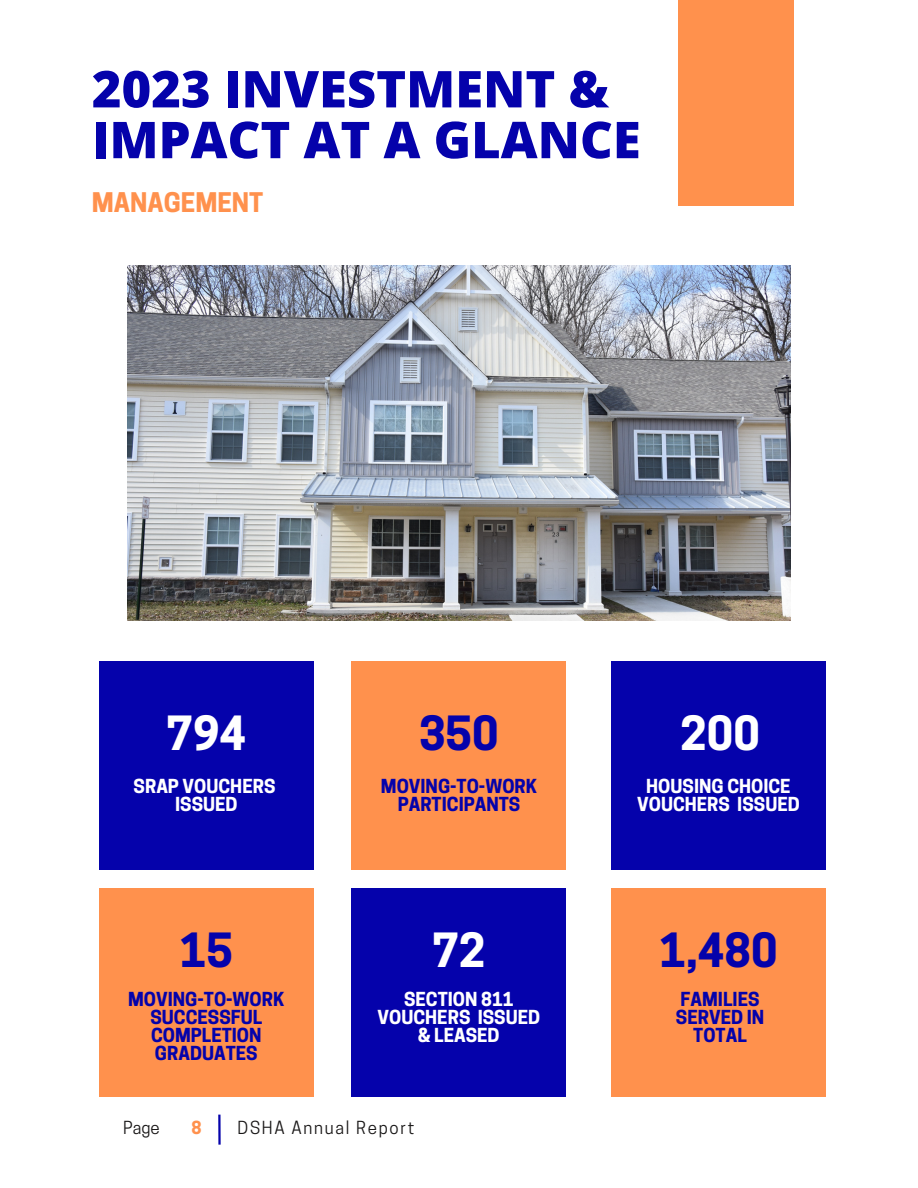
<style>
.page{position:relative;width:918px;height:1188px;background:#fff}
.page>*{position:absolute;margin:0;border:0;box-sizing:border-box;transform-origin:0 0}
.t1{font:800 50.85px/50.8px "Open Sans";color:#0502ab}
.t2{font:700 44.25px "Cooper Hewitt";color:#0502ab}
.t3{font:700 44.25px "Cooper Hewitt";color:#fff}
.t4{font:700 25.35px "Cooper Hewitt";color:#ff914d}
.t5{font:700 18.15px/18px "Cooper Hewitt";color:#0502ab;text-align:center}
.t6{font:700 18.15px/18px "Cooper Hewitt";color:#fff;text-align:center}
.t7{font:16.95px "Cooper Hewitt";letter-spacing:.1em;color:#191717}
.t8{font:700 16.95px "Cooper Hewitt";color:#ff914d}
</style>
<div class="page">
<div style="left:678px;top:0;width:115px;height:206px;background:#ff914d"></div>
<hr style="left:218px;top:1115px;width:3px;height:30px;background:#0502ab">
<div style="left:99px;top:662px;width:215px;height:208px;background:#0502ab"></div>
<div style="left:352px;top:662px;width:214px;height:208px;background:#ff914d"></div>
<div style="left:611px;top:662px;width:215px;height:208px;background:#0502ab"></div>
<div style="left:99px;top:888px;width:215px;height:208px;background:#ff914d"></div>
<div style="left:351px;top:888px;width:215px;height:208px;background:#0502ab"></div>
<div style="left:611px;top:888px;width:215px;height:208px;background:#ff914d"></div>
<img style="left:128px;top:266px;width:662px;height:354px">
<h4 class="t1" style="left:92px;top:62px;width:550px">2023 INVESTMENT &amp;<br>IMPACT AT A GLANCE</h4>
<h2 class="t4" style="left:92px;top:193px;width:173px">MANAGEMENT</h2>
<h4 class="t3" style="left:167px;top:717px;width:81px">794</h4>
<h2 class="t6" style="left:134px;top:779px;width:143px">SRAP VOUCHERS<br>ISSUED</h2>
<h4 class="t2" style="left:180px;top:934px;width:55px">15</h4>
<h2 class="t5" style="left:128px;top:993px;width:158px">MOVING-TO-WORK<br>SUCCESSFUL<br>COMPLETION<br>GRADUATES</h2>
<h4 class="t2" style="left:419px;top:717px;width:81px">350</h4>
<p class="t5" style="left:381px;top:779px;width:158px">MOVING-TO-WORK<br>PARTICIPANTS</p>
<h4 class="t3" style="left:432px;top:934px;width:55px">72</h4>
<p class="t6" style="left:378px;top:993px;width:164px">SECTION 811<br>VOUCHERS ISSUED &amp; LEASED</p>
<h1 class="t7" style="left:123px;top:1121px;width:38px">Page</h1>
<h3 class="t8" style="left:191px;top:1121px;width:12px">8</h3>
<h2 class="t7" style="left:238px;top:1121px;width:179px">DSHA Annual Report</h2>
<h4 class="t3" style="left:680px;top:717px;width:81px">200</h4>
<p class="t6" style="left:637px;top:779px;width:164px">HOUSING CHOICE<br>VOUCHERS ISSUED</p>
<p class="t2" style="left:660px;top:934px;width:119px">1,480</p>
<p class="t5" style="left:676px;top:993px;width:90px">FAMILIES<br>SERVED IN<br>TOTAL</p>
</div>
